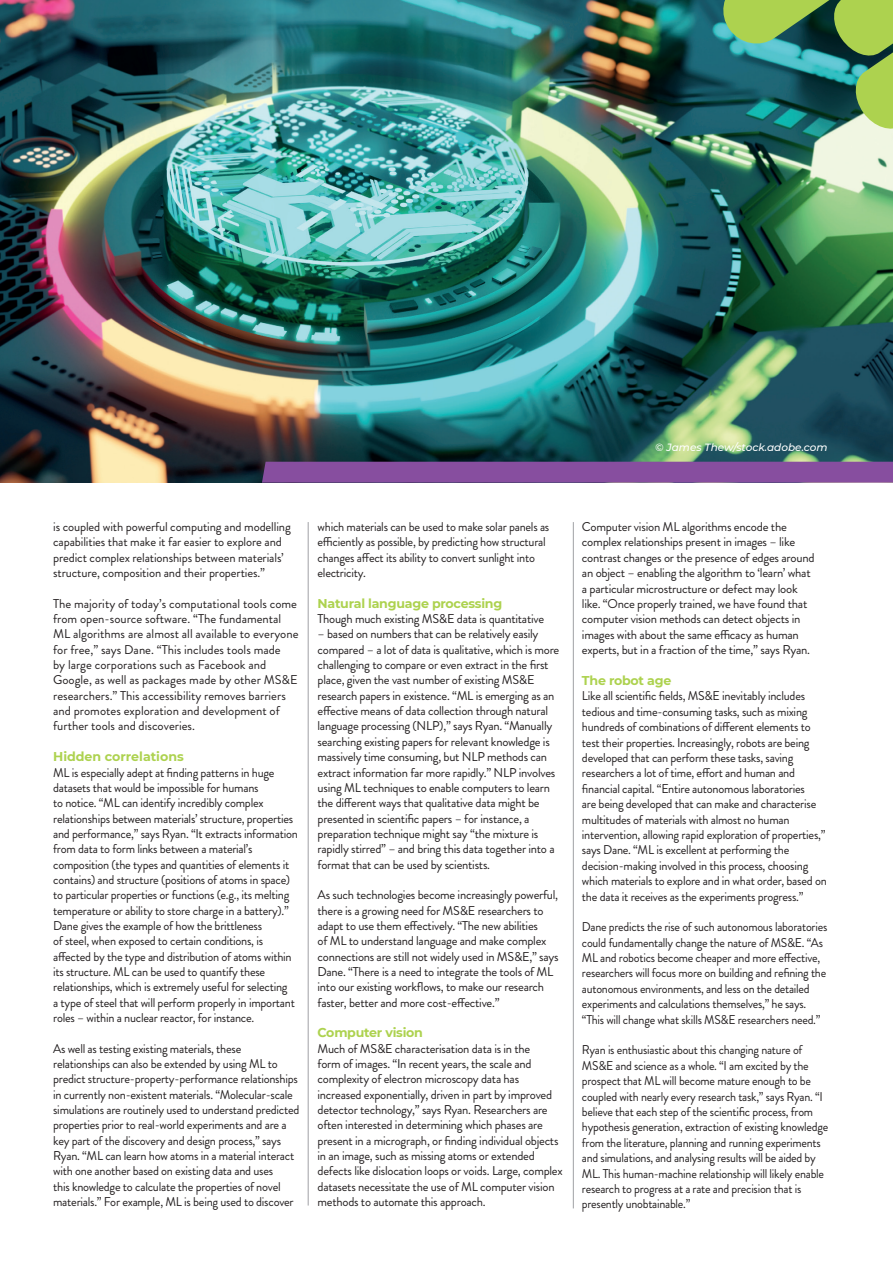
<style>
.page{position:relative;width:893px;height:1263px;background:#fff}
.page>*{position:absolute;margin:0;border:0;box-sizing:border-box;transform-origin:0 0}
.t1{font:12.75px/15.3px "Brandon Grotesque";letter-spacing:-.02em;color:#231f20}
.t2{font:12.75px/15.5px "Brandon Grotesque";letter-spacing:-.02em;color:#231f20;scale:.95 1}
.t3{font:12.75px/15.3px "Brandon Grotesque";color:#231f20}
.t4{font:700 12.75px "Montserrat";letter-spacing:-.02em;color:#add24f}
.t5{font:700 12.75px "Montserrat";color:#add24f}
.t6{font:italic 500 10.5px "Montserrat";color:#fff}
</style>
<div class="page">
<img style="left:0;top:0;width:893px;height:483px">
<div style="left:262px;top:462px;width:631px;height:21px;background:#874e9f"></div>
<hr style="left:308px;top:522px;width:1px;height:683px;background:#a0a1a5">
<hr style="left:573px;top:522px;width:1px;height:686px;background:#a0a1a5">
<svg style="left:719px;top:0;width:174px;height:133px;background:#528f66"></svg>
<p class="t6" style="left:655px;top:440px;width:174px">© James Thew/stock.adobe.com</p>
<p class="t1" style="left:53px;top:519px;width:239px">is coupled with powerful computing and modelling capabilities that make it far easier to explore and predict complex relationships between materials’ structure, composition and their properties.”</p>
<p class="t3" style="left:53px;top:596px;width:247px">The majority of today’s computational tools come from open-source software. “The fundamental ML algorithms are almost all available to everyone for free,” says Dane. “This includes tools made<br>by large corporations such as Facebook and Google, as well as packages made by other MS&amp;E researchers.” This accessibility removes barriers and promotes exploration and development of further tools and discoveries.</p>
<p class="t5" style="left:53px;top:747px;width:132px">Hidden correlations</p>
<p class="t1" style="left:53px;top:765px;width:246px">ML is especially adept at finding patterns in huge datasets that would be impossible for humans<br>to notice. “ML can identify incredibly complex relationships between materials’ structure, properties and performance,” says Ryan. “It extracts information from data to form links between a material’s composition (the types and quantities of elements it contains) and structure (positions of atoms in space) to particular properties or functions (e.g., its melting temperature or ability to store charge in a battery).” Dane gives the example of how the brittleness<br>of steel, when exposed to certain conditions, is affected by the type and distribution of atoms within its structure. ML can be used to quantify these relationships, which is extremely useful for selecting<br>a type of steel that will perform properly in important roles – within a nuclear reactor, for instance.</p>
<p class="t1" style="left:53px;top:1041px;width:248px">As well as testing existing materials, these relationships can also be extended by using ML to predict structure-property-performance relationships in currently non-existent materials. “Molecular-scale simulations are routinely used to understand predicted properties prior to real-world experiments and are a key part of the discovery and design process,” says Ryan. “ML can learn how atoms in a material interact with one another based on existing data and uses<br>this knowledge to calculate the properties of novel materials.” For example, ML is being used to discover</p>
<p class="t1" style="left:318px;top:519px;width:233px">which materials can be used to make solar panels as efficiently as possible, by predicting how structural changes affect its ability to convert sunlight into electricity.</p>
<p class="t4" style="left:318px;top:594px;width:186px">Natural language processing</p>
<p class="t1" style="left:318px;top:611px;width:228px">Though much existing MS&amp;E data is quantitative</p>
<p class="t1" style="left:318px;top:626px;width:243px">– based on numbers that can be relatively easily compared – a lot of data is qualitative, which is more challenging to compare or even extract in the first place, given the vast number of existing MS&amp;E research papers in existence. “ML is emerging as an effective means of data collection through natural language processing (NLP),” says Ryan. “Manually searching existing papers for relevant knowledge is massively time consuming, but NLP methods can extract information far more rapidly.” NLP involves using ML techniques to enable computers to learn the different ways that qualitative data might be presented in scientific papers – for instance, a preparation technique might say “the mixture is rapidly stirred” – and bring this data together into a format that can be used by scientists.</p>
<p class="t1" style="left:318px;top:887px;width:243px">As such technologies become increasingly powerful, there is a growing need for MS&amp;E researchers to adapt to use them effectively. “The new abilities<br>of ML to understand language and make complex connections are still not widely used in MS&amp;E,” says Dane. “There is a need to integrate the tools of ML into our existing workflows, to make our research faster, better and more cost-effective.”</p>
<p class="t4" style="left:318px;top:1024px;width:107px">Computer vision</p>
<p class="t1" style="left:318px;top:1041px;width:247px">Much of MS&amp;E characterisation data is in the<br>form of images. “In recent years, the scale and complexity of electron microscopy data has increased exponentially, driven in part by improved detector technology,” says Ryan. Researchers are often interested in determining which phases are present in a micrograph, or finding individual objects in an image, such as missing atoms or extended defects like dislocation loops or voids. Large, complex datasets necessitate the use of ML computer vision methods to automate this approach.</p>
<p class="t1" style="left:582px;top:519px;width:234px">Computer vision ML algorithms encode the complex relationships present in images – like contrast changes or the presence of edges around an object – enabling the algorithm to ‘learn’ what a particular microstructure or defect may look like. “Once properly trained, we have found that computer vision methods can detect objects in images with about the same efficacy as human experts, but in a fraction of the time,” says Ryan.</p>
<p class="t4" style="left:582px;top:671px;width:91px">The robot age</p>
<p class="t1" style="left:582px;top:688px;width:246px">Like all scientific fields, MS&amp;E inevitably includes tedious and time-consuming tasks, such as mixing hundreds of combinations of different elements to test their properties. Increasingly, robots are being developed that can perform these tasks, saving researchers a lot of time, effort and human and financial capital. “Entire autonomous laboratories<br>are being developed that can make and characterise multitudes of materials with almost no human intervention, allowing rapid exploration of properties,” says Dane. “ML is excellent at performing the decision-making involved in this process, choosing which materials to explore and in what order, based on the data it receives as the experiments progress.”</p>
<p class="t2" style="left:582px;top:919px;width:260px">Dane predicts the rise of such autonomous laboratories could fundamentally change the nature of MS&amp;E. “As ML and robotics become cheaper and more effective, researchers will focus more on building and refining the autonomous environments, and less on the detailed experiments and calculations themselves,” he says. “This will change what skills MS&amp;E researchers need.”</p>
<p class="t2" style="left:582px;top:1042px;width:261px">Ryan is enthusiastic about this changing nature of MS&amp;E and science as a whole. “I am excited by the prospect that ML will become mature enough to be coupled with nearly every research task,” says Ryan. “I believe that each step of the scientific process, from hypothesis generation, extraction of existing knowledge from the literature, planning and running experiments and simulations, and analysing results will be aided by ML. This human-machine relationship will likely enable research to progress at a rate and precision that is presently unobtainable.”</p>
</div>
